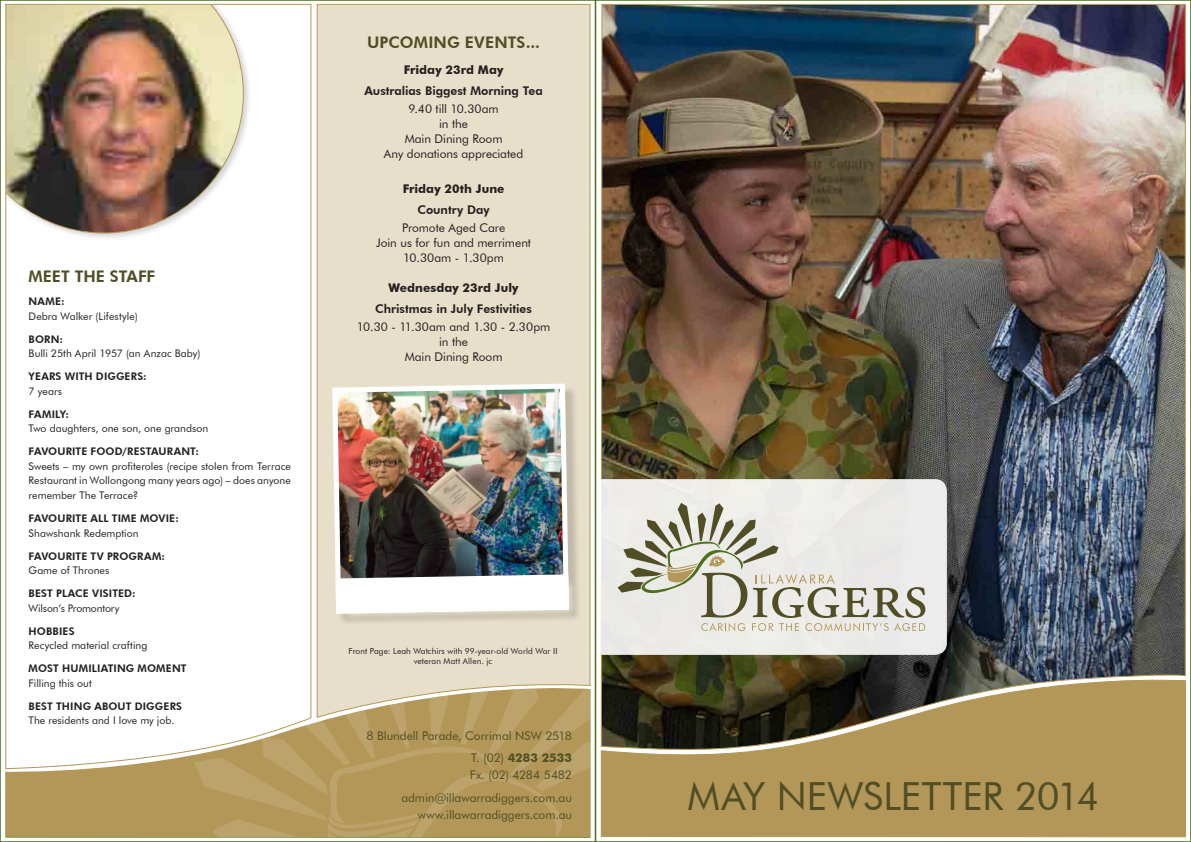
<style>
.page{position:relative;width:1191px;height:842px;background:#fff}
.page>*{position:absolute;margin:0;border:0;box-sizing:border-box;transform-origin:0 0}
.t1{font:38.8px "Futura BT";color:#514e25}
.t2{font:800 16px "Futura BT";color:#514e25}
.t3{font:12px "Futura BT";letter-spacing:-.005em;color:#231f20}
.t4{font:12px "Futura BT";letter-spacing:-.005em;color:#514e25}
.t5{font:800 12px "Futura BT";color:#231f20}
.t6{font:700 12px "Futura BT";letter-spacing:.005em;color:#231f20}
.t7{font:700 12px "Futura BT";letter-spacing:.01em;color:#514e25}
.t8{font:10.5px/14.5px "Futura BT";color:#231f20;text-align:justify}
.t9{font:800 10.5px "Futura BT";letter-spacing:.015em;color:#231f20}
.t10{font:8.3px/10px "Futura BT";letter-spacing:.01em;color:#231f20;text-align:center}
.s1{font-weight:400}
</style>
<div class="page">
<svg style="left:5px;top:4px;width:306px;height:765px"></svg>
<svg style="left:6px;top:678px;width:310px;height:159px"></svg>
<svg style="left:194px;top:688px;width:396px;height:150px;background:#bea671"></svg>
<div style="left:316px;top:4px;width:274px;height:714px;background:#e7dfca"></div>
<div style="left:334px;top:385px;width:247px;height:241px;background:#231f20;opacity:.2"></div>
<img style="left:330px;top:381px;width:241px;height:235px">
<svg style="left:333px;top:572px;width:238px;height:44px"></svg>
<img style="left:600px;top:4px;width:585px;height:838px">
<svg style="left:600px;top:673px;width:586px;height:164px;background:#947f4e"></svg>
<div style="left:601px;top:479px;width:346px;height:176px;background:#ecece9"></div>
<svg style="left:617px;top:503px;width:308px;height:128px;background:#d5d4ca"></svg>
<p class="t2" style="left:29px;top:267px;width:128px">MEET THE STAFF</p>
<p class="t9" style="left:29px;top:295px;width:38px">NAME:</p>
<p class="t8" style="left:29px;top:309px;width:111px">Debra Walker (Lifestyle)</p>
<p class="t9" style="left:29px;top:333px;width:36px">BORN:</p>
<p class="t8" style="left:29px;top:346px;width:173px">Bulli 25th April 1957 (an Anzac Baby)</p>
<p class="t9" style="left:29px;top:370px;width:120px">YEARS WITH DIGGERS:</p>
<p class="t8" style="left:29px;top:384px;width:35px">7 years</p>
<p class="t9" style="left:29px;top:408px;width:42px">FAMILY:</p>
<p class="t8" style="left:29px;top:421px;width:181px">Two daughters, one son, one grandson</p>
<p class="t9" style="left:29px;top:445px;width:172px">FAVOURITE FOOD/RESTAURANT:</p>
<p class="t8" style="left:29px;top:459px;width:264px">Sweets – my own profiteroles (recipe stolen from Terrace Restaurant in Wollongong many years ago) – does anyone remember The Terrace?</p>
<p class="t9" style="left:29px;top:512px;width:152px">FAVOURITE ALL TIME MOVIE:</p>
<p class="t8" style="left:29px;top:525px;width:111px">Shawshank Redemption</p>
<p class="t9" style="left:29px;top:549px;width:138px">FAVOURITE TV PROGRAM:</p>
<p class="t8" style="left:29px;top:563px;width:82px">Game of Thrones</p>
<p class="t9" style="left:29px;top:587px;width:109px">BEST PLACE VISITED:</p>
<p class="t8" style="left:29px;top:600px;width:92px">Wilson’s Promontory</p>
<p class="t9" style="left:29px;top:624px;width:48px">HOBBIES</p>
<p class="t8" style="left:29px;top:638px;width:120px">Recycled material crafting</p>
<p class="t9" style="left:29px;top:662px;width:159px">MOST HUMILIATING MOMENT</p>
<p class="t8" style="left:29px;top:675px;width:65px">Filling this out</p>
<p class="t9" style="left:29px;top:699px;width:155px">BEST THING ABOUT DIGGERS</p>
<p class="t8" style="left:29px;top:713px;width:147px">The residents and I love my job.</p>
<p class="t2" style="left:367px;top:33px;width:175px">UPCOMING EVENTS...</p>
<p class="t6" style="left:404px;top:63px;width:101px">Friday 23rd May</p>
<p class="t5" style="left:364px;top:83px;width:180px">Australias Biggest Morning Tea</p>
<p class="t3" style="left:408px;top:101px;width:92px">9.40 till 10.30am</p>
<p class="t3" style="left:439px;top:116px;width:30px">in the</p>
<p class="t3" style="left:405px;top:131px;width:99px">Main Dining Room</p>
<p class="t3" style="left:384px;top:146px;width:141px">Any donations appreciated</p>
<p class="t6" style="left:403px;top:182px;width:103px">Friday 20th June</p>
<p class="t5" style="left:417px;top:203px;width:74px">Country Day</p>
<p class="t3" style="left:402px;top:220px;width:105px">Promote Aged Care</p>
<p class="t3" style="left:376px;top:235px;width:156px">Join us for fun and merriment</p>
<p class="t3" style="left:403px;top:250px;width:102px">10.30am - 1.30pm</p>
<p class="t6" style="left:388px;top:280px;width:132px">Wednesday 23rd July</p>
<p class="t5" style="left:375px;top:301px;width:158px">Christmas in July Festivities</p>
<p class="t3" style="left:357px;top:319px;width:195px">10.30 - 11.30am and 1.30 - 2.30pm</p>
<p class="t3" style="left:439px;top:334px;width:30px">in the</p>
<p class="t3" style="left:405px;top:349px;width:99px">Main Dining Room</p>
<p class="t10" style="left:348px;top:646px;width:211px">Front Page: Leah Watchirs with 99-year-old World War II veteran Matt Allen. jc</p>
<p class="t4" style="left:366px;top:728px;width:207px">8 Blundell Parade, Corrimal NSW 2518</p>
<p class="t7" style="left:471px;top:751px;width:102px"><span class="s1">T. (02)</span> 4283 2533</p>
<p class="t4" style="left:470px;top:768px;width:104px">Fx. (02) 4284 5482</p>
<p class="t4" style="left:401px;top:790px;width:172px">admin@illawarradiggers.com.au</p>
<p class="t4" style="left:418px;top:807px;width:156px">www.illawarradiggers.com.au</p>
<p class="t1" style="left:687px;top:773px;width:413px">MAY NEWSLETTER 2014</p>
</div>
